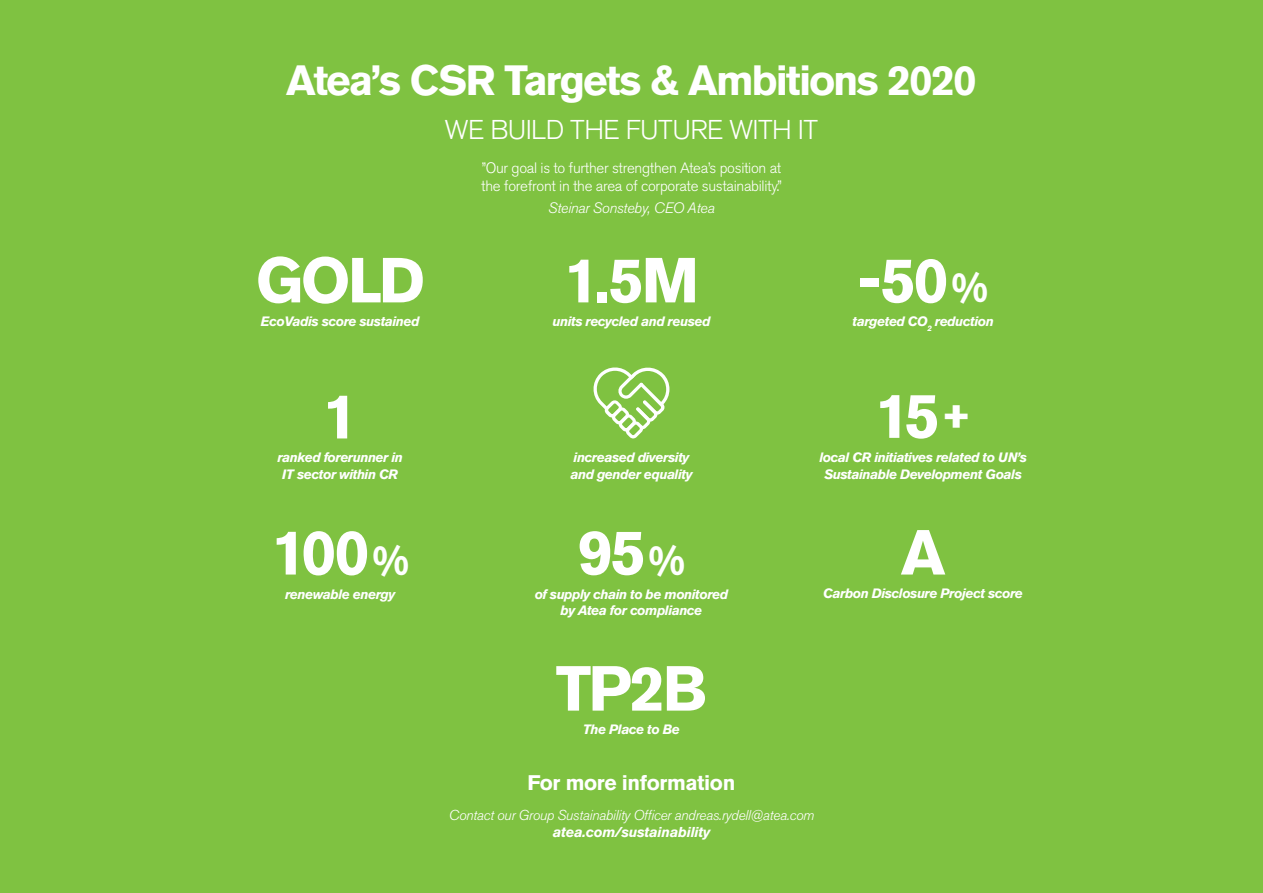
<style>
.page{position:relative;width:1263px;height:893px;background:#7fc241}
.page>*{position:absolute;margin:0;border:0;box-sizing:border-box;transform-origin:0 0}
.t1{font:700 63px "Akzidenz Grotesk Std";letter-spacing:-.04em;color:#fff}
.t2{font:700 42px "Akzidenz Grotesk Std";letter-spacing:-.045em;color:#fff}
.t3{font:300 27px "Akzidenz Grotesk Std";letter-spacing:-.02em;color:#fff}
.t4{font:700 21px "Akzidenz Grotesk Std";letter-spacing:-.02em;color:#fff}
.t5{font:300 15px/18px "Akzidenz Grotesk Std";letter-spacing:-.02em;color:#fff}
.t6{font:italic 300 15px "Akzidenz Grotesk Std";letter-spacing:-.02em;color:#fff}
.t7{font:italic 300 14.25px "Akzidenz Grotesk Std";letter-spacing:-.02em;color:#fff}
.t8{font:italic 700 14.25px "Akzidenz Grotesk Std";letter-spacing:-.02em;color:#fff}
.t9{font:italic 700 13.5px/16.2px "Akzidenz Grotesk Std";letter-spacing:-.04em;color:#fff;text-align:center}
.s1{font-size:42px}
</style>
<div class="page">
<svg style="left:593px;top:367px;width:76px;height:71px"></svg>
<p class="t2" style="left:286px;top:56px;width:692px">Atea’s CSR Targets &amp; Ambitions 2020</p>
<p class="t3" style="left:445px;top:115px;width:374px">WE BUILD THE FUTURE WITH IT</p>
<p class="t1" style="left:256px;top:244px;width:170px">GOLD</p>
<p class="t9" style="left:261px;top:313px;width:160px">EcoVadis score sustained</p>
<p class="t1" style="left:322px;top:380px;width:37px">1</p>
<p class="t9" style="left:277px;top:449px;width:127px">ranked forerunner in</p>
<p class="t9" style="left:282px;top:466px;width:118px">IT sector within CR</p>
<p class="t1" style="left:271px;top:516px;width:140px">100<span class="s1">%</span></p>
<p class="t9" style="left:285px;top:586px;width:112px">renewable energy</p>
<p class="t5" style="left:481px;top:159px;width:302px">”Our goal is to further strengthen Atea’s position at the forefront in the area of corporate sustainability.”</p>
<p class="t6" style="left:548px;top:199px;width:168px">Steinar Sonsteby, CEO Atea</p>
<p class="t1" style="left:564px;top:244px;width:137px">1.5M</p>
<p class="t9" style="left:552px;top:313px;width:160px">units recycled and reused</p>
<p class="t9" style="left:574px;top:449px;width:117px">increased diversity</p>
<p class="t9" style="left:570px;top:466px;width:123px">and gender equality</p>
<p class="t1" style="left:578px;top:516px;width:109px">95<span class="s1">%</span></p>
<p class="t9" style="left:535px;top:586px;width:195px">of supply chain to be monitored</p>
<p class="t9" style="left:560px;top:602px;width:143px">by Atea for compliance</p>
<p class="t1" style="left:556px;top:652px;width:153px">TP2B</p>
<p class="t9" style="left:583px;top:721px;width:99px">The Place to Be</p>
<p class="t1" style="left:858px;top:244px;width:132px">-50<span class="s1">%</span></p>
<p class="t9" style="left:852px;top:313px;width:143px">targeted CO<sub>2</sub> reduction</p>
<p class="t1" style="left:875px;top:379px;width:99px">15<span class="s1">+</span></p>
<p class="t9" style="left:819px;top:449px;width:209px">local CR initiatives related to UN’s<br>Sustainable Development Goals</p>
<p class="t1" style="left:901px;top:516px;width:46px">A</p>
<p class="t9" style="left:823px;top:585px;width:201px">Carbon Disclosure Project score</p>
<p class="t4" style="left:528px;top:770px;width:209px">For more information</p>
<p class="t7" style="left:449px;top:807px;width:367px">Contact our Group Sustainability Officer andreas.rydell@atea.com</p>
<p class="t8" style="left:553px;top:823px;width:159px">atea.com/sustainability</p>
</div>
